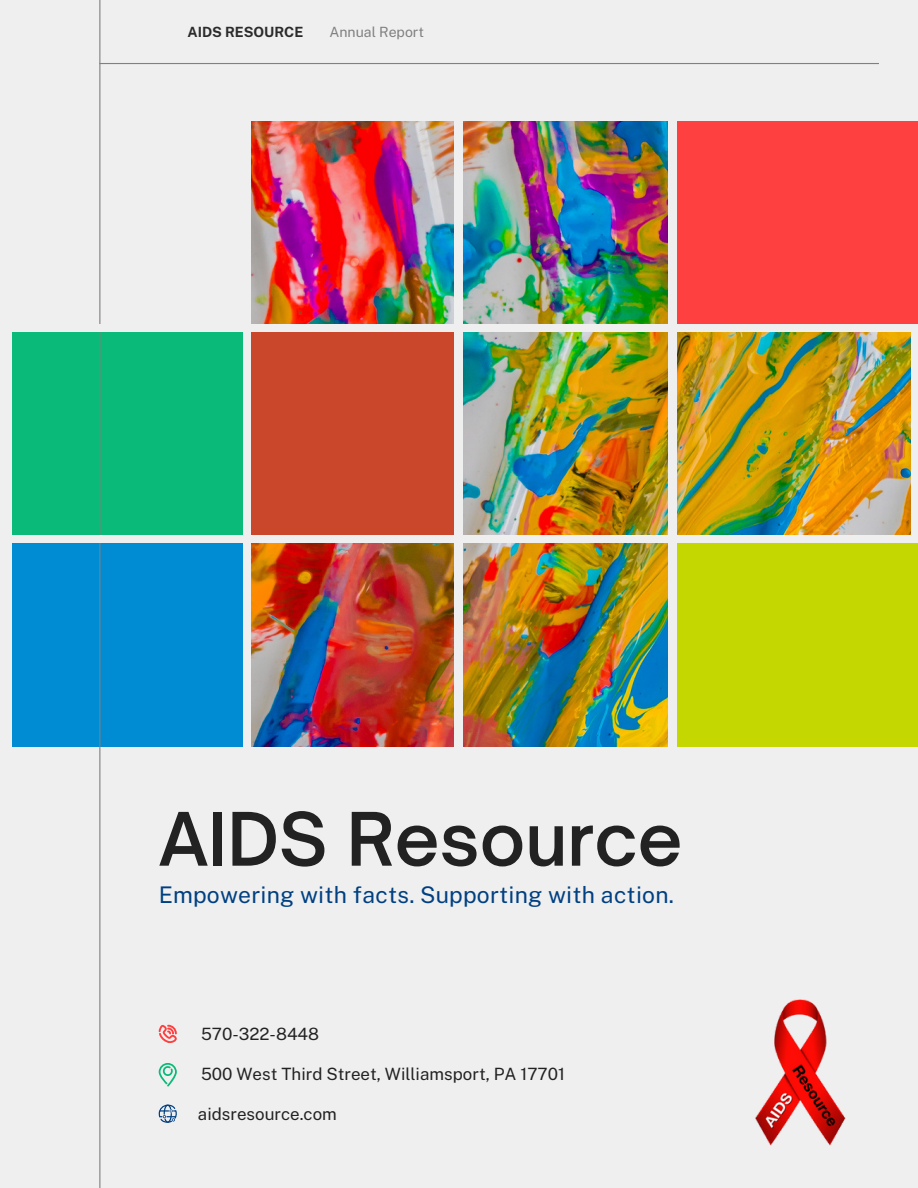
<style>
.page{position:relative;width:918px;height:1188px;background:#efefef}
.page>*{position:absolute;margin:0;border:0;box-sizing:border-box;transform-origin:0 0}
.t1{font:600 70.5px "Open Sauce One";color:#222}
.t2{font:22.95px "Public Sans";letter-spacing:.01em;color:#004082}
.t3{font:16.95px "Public Sans";color:#222}
.t4{font:700 14.1px "Public Sans";color:#2b2b2b}
.t5{font:14.1px "Public Sans";color:#808080}
</style>
<div class="page">
<hr style="left:99px;top:63px;width:780px;height:1px;background:#808080">
<div style="left:12px;top:543px;width:231px;height:204px;background:#008cd3"></div>
<div style="left:12px;top:332px;width:231px;height:204px;background:#0aba78"></div>
<img style="left:251px;top:121px;width:659px;height:626px">
<div style="left:675px;top:543px;width:243px;height:204px;background:#c4d700"></div>
<div style="left:251px;top:332px;width:204px;height:204px;background:#cb472c"></div>
<div style="left:675px;top:121px;width:243px;height:204px;background:#ff4040"></div>
<hr style="left:99px;top:0;width:1px;height:1188px;background:#808080">
<div style="left:455px;top:83px;width:8px;height:696px;background:#efefef"></div>
<div style="left:668px;top:83px;width:8px;height:696px;background:#efefef"></div>
<div style="left:0;top:324px;width:918px;height:8px;background:#efefef"></div>
<div style="left:0;top:535px;width:918px;height:8px;background:#efefef"></div>
<svg style="left:159px;top:1063px;width:18px;height:24px"></svg>
<svg style="left:159px;top:1025px;width:18px;height:18px"></svg>
<svg style="left:159px;top:1105px;width:18px;height:18px"></svg>
<img style="left:755px;top:999px;width:91px;height:147px">
<p class="t4" style="left:188px;top:23px;width:117px">AIDS RESOURCE</p>
<p class="t5" style="left:329px;top:23px;width:96px">Annual Report</p>
<p class="t1" style="left:159px;top:795px;width:525px">AIDS Resource</p>
<p class="t2" style="left:159px;top:881px;width:517px">Empowering with facts. Supporting with action.</p>
<p class="t3" style="left:201px;top:1024px;width:120px">570-322-8448</p>
<p class="t3" style="left:201px;top:1064px;width:365px">500 West Third Street, Williamsport, PA 17701</p>
<p class="t3" style="left:198px;top:1104px;width:141px">aidsresource.com</p>
</div>
